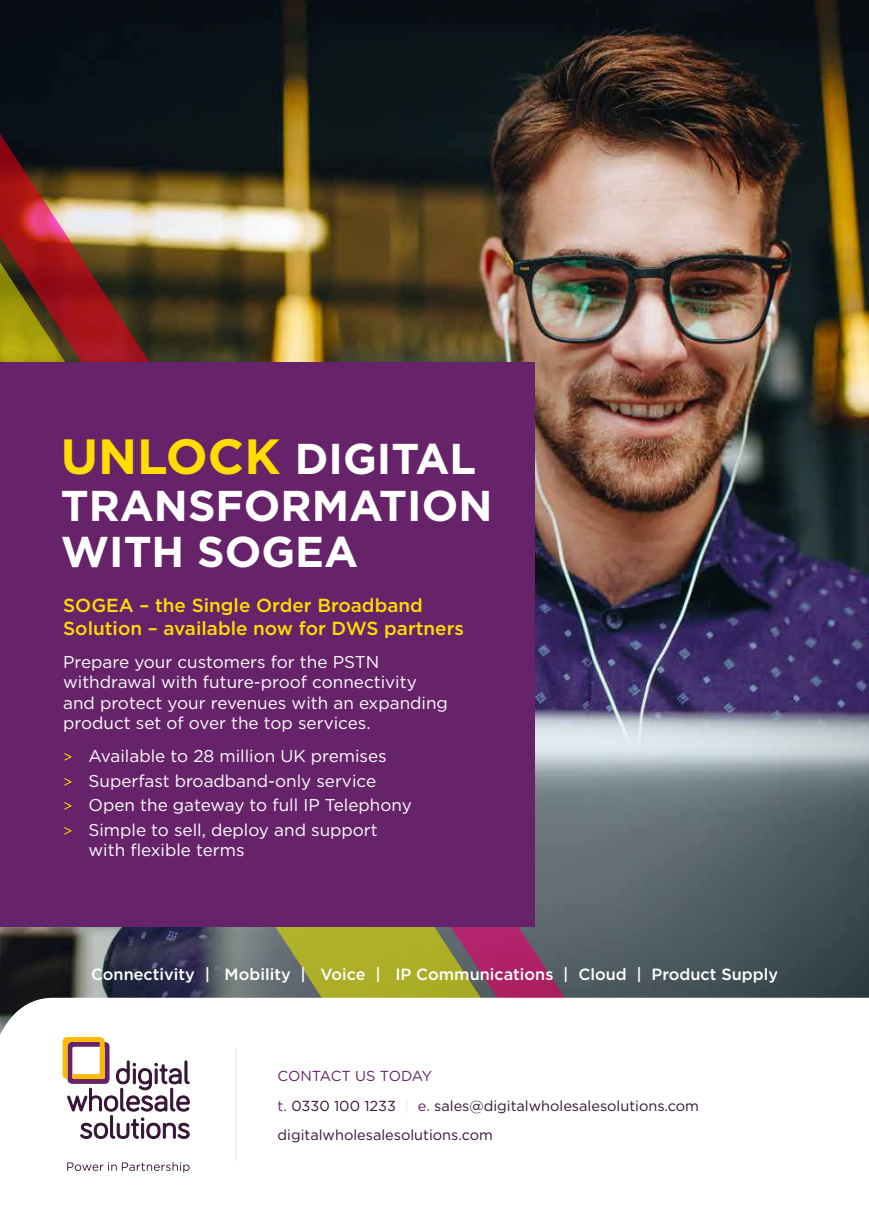
<style>
.page{position:relative;width:869px;height:1205px;background:#fff}
.page>*{position:absolute;margin:0;border:0;box-sizing:border-box;transform-origin:0 0}
.t1{font:700 43.12px/46.6px "Gotham";color:#fff}
.t2{font:500 18.88px/22.6px "Gotham";color:#fd0}
.t3{font:17.12px/20.5px "Gotham";color:#fff}
.t4{font:500 16.25px "Gotham";color:#fff}
.t5{font:14.5px/29.8px "Gotham";color:#351436}
.t6{font:14.5px "Gotham Rounded";letter-spacing:-.02em;color:#67236a}
.s1{font-size:49.38px;color:#fd0}
.s2{font-size:14.75px;color:#fd0}
.s3{color:#67236a}
.s4{color:#f2ece1}
</style>
<div class="page">
<img style="left:0;top:0;width:868px;height:998px">
<img style="left:0;top:109px;width:770px;height:889px">
<div style="left:0;top:363px;width:534px;height:564px;background:#67236a"></div>
<svg style="left:0;top:998px;width:237px;height:172px"></svg>
<hr style="left:235px;top:1049px;width:1px;height:111px;background:#f2ece1">
<svg style="left:63px;top:1037px;width:126px;height:102px"></svg>
<svg style="left:67px;top:1162px;width:122px;height:11px"></svg>
<h1 class="t1" style="left:61px;top:435px;width:433px"><span class="s1">UNLOCK</span> DIGITAL<br>TRANSFORMATION<br>WITH SOGEA</h1>
<p class="t2" style="left:63px;top:594px;width:402px">SOGEA – the Single Order Broadband<br>Solution – available now for DWS partners</p>
<p class="t3" style="left:63px;top:651px;width:386px">Prepare your customers for the PSTN withdrawal with future-proof connectivity and protect your revenues with an expanding product set of over the top services.</p>
<p class="t3" style="left:63px;top:743px;width:350px;line-height:24.6px"><span class="s2">&gt;</span> Available to 28 million UK premises<br><span class="s2">&gt;</span> Superfast broadband-only service<br><span class="s2">&gt;</span> Open the gateway to full IP Telephony <span class="s2">&gt;</span> Simple to sell, deploy and support</p>
<p class="t3" style="left:88px;top:840px;width:157px">with flexible terms</p>
<p class="t4" style="left:91px;top:963px;width:688px">Connectivity | Mobility | Voice | IP Communications | Cloud | Product Supply</p>
<p class="t6" style="left:277px;top:1066px;width:156px">CONTACT US TODAY</p>
<p class="t5" style="left:277px;top:1090px;width:423px"><span class="s3">t.</span> 0330 100 1233 <span class="s4">|</span> <span class="s3">e.</span> sales@digitalwholesalesolutions.com digitalwholesalesolutions.com</p>
</div>
